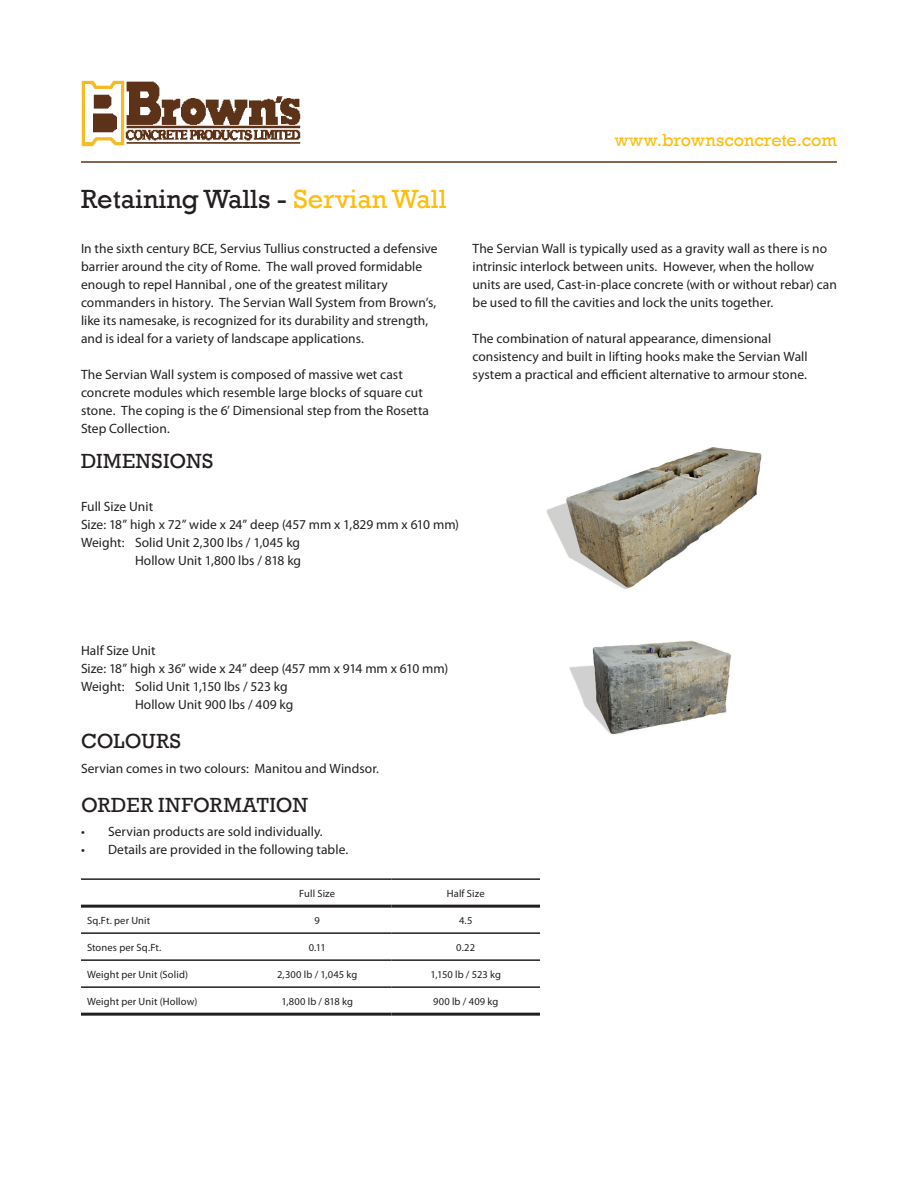
<style>
.page{position:relative;width:918px;height:1188px;background:#fff}
.page>*{position:absolute;margin:0;border:0;box-sizing:border-box;transform-origin:0 0}
.t1{font:27px "Rockwell";color:#231f20}
.t2{font:21px "Rockwell";letter-spacing:.02em;color:#231f20}
.t3{font:18px "Rockwell";color:#fdbe12}
.t4{font:13.5px/18px "Myriad Pro";letter-spacing:.005em;color:#231f20}
.t5{font:10.5px "Myriad Pro";letter-spacing:.01em;color:#231f20}
.s1{color:#fdbe12}
</style>
<div class="page">
<img style="left:81px;top:81px;width:220px;height:65px">
<hr style="left:81px;top:161px;width:756px;height:2px;background:#5e3217">
<hr style="left:81px;top:932px;width:162px;height:2px;background:#231f20">
<hr style="left:243px;top:932px;width:149px;height:2px;background:#231f20">
<hr style="left:392px;top:932px;width:148px;height:2px;background:#231f20">
<hr style="left:81px;top:959px;width:162px;height:2px;background:#231f20">
<hr style="left:243px;top:959px;width:149px;height:2px;background:#231f20">
<hr style="left:392px;top:959px;width:148px;height:2px;background:#231f20">
<hr style="left:81px;top:986px;width:162px;height:2px;background:#231f20">
<hr style="left:243px;top:986px;width:149px;height:2px;background:#231f20">
<hr style="left:392px;top:986px;width:148px;height:2px;background:#231f20">
<hr style="left:81px;top:905px;width:162px;height:3px;background:#231f20">
<hr style="left:243px;top:905px;width:149px;height:3px;background:#231f20">
<hr style="left:392px;top:905px;width:148px;height:3px;background:#231f20">
<hr style="left:81px;top:1013px;width:162px;height:3px;background:#231f20">
<hr style="left:243px;top:1013px;width:149px;height:3px;background:#231f20">
<hr style="left:392px;top:1013px;width:148px;height:3px;background:#231f20">
<hr style="left:81px;top:878px;width:162px;height:2px;background:#231f20">
<hr style="left:243px;top:878px;width:149px;height:2px;background:#231f20">
<hr style="left:392px;top:878px;width:148px;height:2px;background:#231f20">
<img style="left:546px;top:447px;width:216px;height:142px">
<img style="left:569px;top:640px;width:162px;height:95px">
<h3 class="t3" style="left:615px;top:130px;width:224px">www.brownsconcrete.com</h3>
<h1 class="t1" style="left:81px;top:183px;width:367px">Retaining Walls - <span class="s1">Servian Wall</span></h1>
<p class="t4" style="left:81px;top:239px;width:358px">In the sixth century BCE, Servius Tullius constructed a defensive barrier around the city of Rome. The wall proved formidable enough to repel Hannibal , one of the greatest military commanders in history. The Servian Wall System from Brown’s, like its namesake, is recognized for its durability and strength, and is ideal for a variety of landscape applications.</p>
<p class="t4" style="left:81px;top:365px;width:350px">The Servian Wall system is composed of massive wet cast concrete modules which resemble large blocks of square cut stone. The coping is the 6’ Dimensional step from the Rosetta Step Collection.</p>
<h2 class="t2" style="left:81px;top:449px;width:134px">DIMENSIONS</h2>
<p class="t4" style="left:81px;top:497px;width:74px">Full Size Unit</p>
<p class="t4" style="left:81px;top:515px;width:380px">Size: 18” high x 72” wide x 24” deep (457 mm x 1,829 mm x 610 mm)</p>
<p class="t4" style="left:81px;top:533px;width:221px">Weight: Solid Unit 2,300 lbs / 1,045 kg</p>
<p class="t4" style="left:135px;top:551px;width:168px">Hollow Unit 1,800 lbs / 818 kg</p>
<p class="t4" style="left:472px;top:239px;width:366px">The Servian Wall is typically used as a gravity wall as there is no intrinsic interlock between units. However, when the hollow units are used, Cast-in-place concrete (with or without rebar) can be used to fill the cavities and lock the units together.</p>
<p class="t4" style="left:472px;top:329px;width:337px">The combination of natural appearance, dimensional consistency and built in lifting hooks make the Servian Wall system a practical and efficient alternative to armour stone.</p>
<p class="t4" style="left:81px;top:641px;width:76px">Half Size Unit</p>
<p class="t4" style="left:81px;top:659px;width:369px">Size: 18” high x 36” wide x 24” deep (457 mm x 914 mm x 610 mm)</p>
<p class="t4" style="left:81px;top:677px;width:208px">Weight: Solid Unit 1,150 lbs / 523 kg</p>
<p class="t4" style="left:135px;top:695px;width:160px">Hollow Unit 900 lbs / 409 kg</p>
<h2 class="t2" style="left:81px;top:729px;width:102px">COLOURS</h2>
<p class="t4" style="left:81px;top:759px;width:300px">Servian comes in two colours: Manitou and Windsor.</p>
<h2 class="t2" style="left:81px;top:792px;width:228px">ORDER INFORMATION</h2>
<p class="t4" style="left:81px;top:823px;width:243px">• Servian products are sold individually.</p>
<p class="t4" style="left:81px;top:841px;width:269px">• Details are provided in the following table.</p>
<p class="t5" style="left:299px;top:887px;width:37px">Full Size</p>
<p class="t5" style="left:447px;top:887px;width:39px">Half Size</p>
<p class="t5" style="left:87px;top:914px;width:65px">Sq.Ft. per Unit</p>
<p class="t5" style="left:315px;top:914px;width:7px">9</p>
<p class="t5" style="left:459px;top:914px;width:15px">4.5</p>
<p class="t5" style="left:87px;top:941px;width:76px">Stones per Sq.Ft.</p>
<p class="t5" style="left:309px;top:941px;width:19px">0.11</p>
<p class="t5" style="left:456px;top:941px;width:20px">0.22</p>
<p class="t5" style="left:87px;top:968px;width:103px">Weight per Unit (Solid)</p>
<p class="t5" style="left:277px;top:968px;width:82px">2,300 lb / 1,045 kg</p>
<p class="t5" style="left:431px;top:968px;width:72px">1,150 lb / 523 kg</p>
<p class="t5" style="left:87px;top:995px;width:112px">Weight per Unit (Hollow)</p>
<p class="t5" style="left:281px;top:995px;width:73px">1,800 lb / 818 kg</p>
<p class="t5" style="left:433px;top:995px;width:67px">900 lb / 409 kg</p>
</div>
